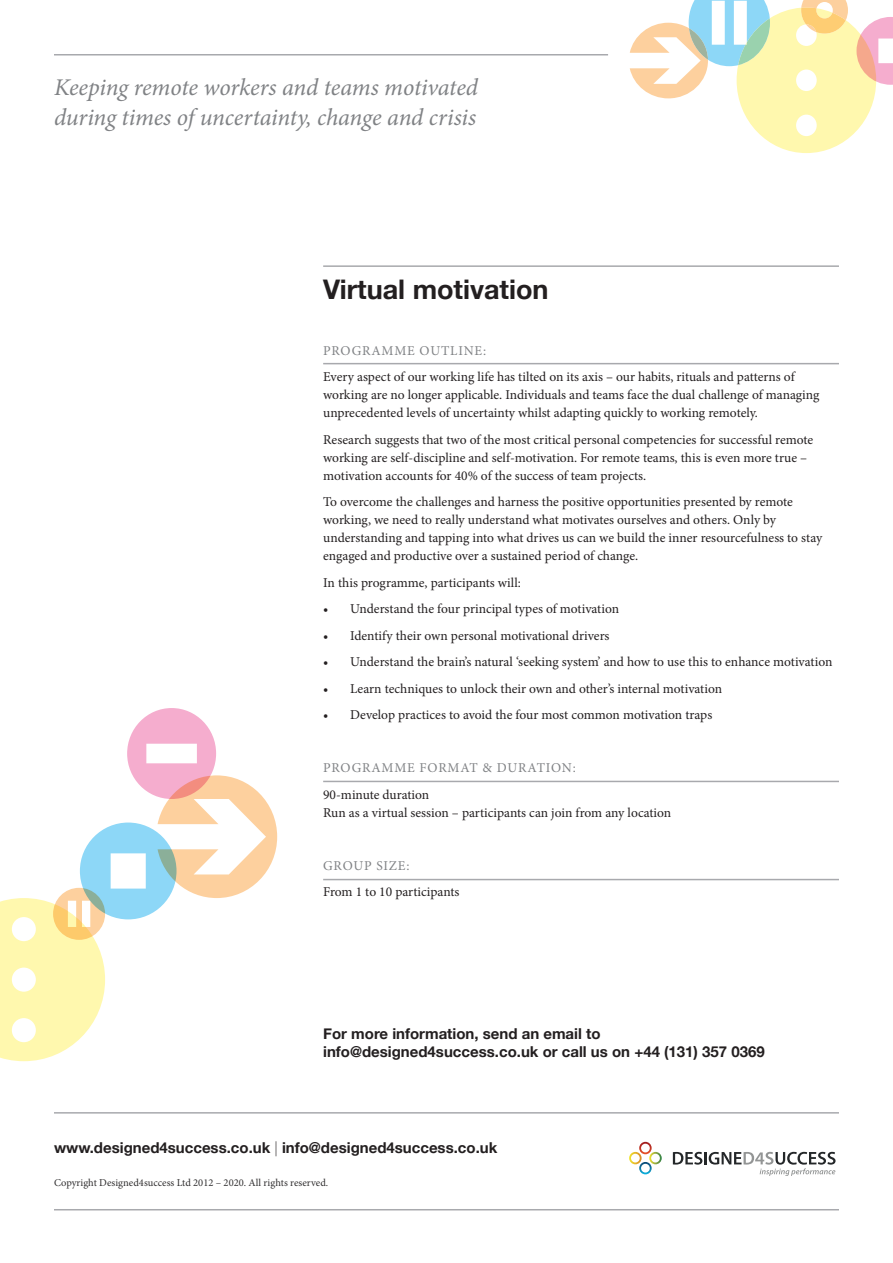
<style>
.page{position:relative;width:893px;height:1263px;background:#fff}
.page>*{position:absolute;margin:0;border:0;box-sizing:border-box;transform-origin:0 0}
.t1{font:700 27px "Helvetica Neue";color:#231f20}
.t2{font:italic 24px/30px "Minion Pro";letter-spacing:-.01em;color:#808285}
.t3{font:700 15px/18px "Helvetica Neue";color:#231f20}
.t4{font:13.5px/18px "Minion Pro";letter-spacing:-.005em;color:#231f20}
.t5{font:13.5px "Minion Pro";letter-spacing:.06em;color:#808285}
.t6{font:10.5px "Minion Pro";color:#312f30}
.s1{font-weight:100}
</style>
<div class="page">
<hr style="left:54px;top:54px;width:554px;height:2px;background:#a8a9ad">
<hr style="left:54px;top:1209px;width:785px;height:1px;background:#a8a9ad">
<svg style="left:673px;top:1152px;width:162px;height:24px"></svg>
<svg style="left:629px;top:1142px;width:33px;height:32px"></svg>
<hr style="left:323px;top:265px;width:516px;height:2px;background:#a8a9ad">
<hr style="left:54px;top:1112px;width:785px;height:1px;background:#a8a9ad">
<hr style="left:323px;top:363px;width:516px;height:1px;background:#a8a9ad">
<hr style="left:323px;top:781px;width:516px;height:1px;background:#a8a9ad">
<hr style="left:323px;top:879px;width:516px;height:1px;background:#a8a9ad">
<svg style="left:630px;top:0;width:263px;height:153px"></svg>
<svg style="left:0;top:708px;width:277px;height:353px"></svg>
<h2 class="t2" style="left:54px;top:73px;width:425px">Keeping remote workers and teams motivated during times of uncertainty, change and crisis</h2>
<h1 class="t1" style="left:323px;top:268px;width:227px">Virtual motivation</h1>
<p class="t5" style="left:323px;top:341px;width:164px">PROGRAMME OUTLINE:</p>
<p class="t4" style="left:323px;top:368px;width:498px">Every aspect of our working life has tilted on its axis – our habits, rituals and patterns of working are no longer applicable. Individuals and teams face the dual challenge of managing unprecedented levels of uncertainty whilst adapting quickly to working remotely.</p>
<p class="t4" style="left:323px;top:430px;width:492px">Research suggests that two of the most critical personal competencies for successful remote working are self-discipline and self-motivation. For remote teams, this is even more true – motivation accounts for 40% of the success of team projects.</p>
<p class="t4" style="left:323px;top:493px;width:500px">To overcome the challenges and harness the positive opportunities presented by remote working, we need to really understand what motivates ourselves and others. Only by understanding and tapping into what drives us can we build the inner resourcefulness to stay engaged and productive over a sustained period of change.</p>
<p class="t4" style="left:323px;top:573px;width:199px">In this programme, participants will:</p>
<p class="t4" style="left:323px;top:600px;width:297px">• Understand the four principal types of motivation</p>
<p class="t4" style="left:323px;top:626px;width:288px">• Identify their own personal motivational drivers</p>
<p class="t4" style="left:323px;top:653px;width:511px">• Understand the brain’s natural ‘seeking system’ and how to use this to enhance motivation</p>
<p class="t4" style="left:323px;top:679px;width:400px">• Learn techniques to unlock their own and other’s internal motivation</p>
<p class="t4" style="left:323px;top:706px;width:391px">• Develop practices to avoid the four most common motivation traps</p>
<p class="t5" style="left:323px;top:759px;width:254px">PROGRAMME FORMAT &amp; DURATION:</p>
<p class="t4" style="left:323px;top:785px;width:350px">90-minute duration<br>Run as a virtual session – participants can join from any location</p>
<p class="t5" style="left:323px;top:856px;width:88px">GROUP SIZE:</p>
<p class="t4" style="left:323px;top:883px;width:138px">From 1 to 10 participants</p>
<p class="t3" style="left:323px;top:1025px;width:443px">For more information, send an email to info@designed4success.co.uk or call us on +44 (131) 357 0369</p>
<p class="t3" style="left:54px;top:1139px;width:445px">www.designed4success.co.uk <span class="s1">|</span> info@designed4success.co.uk</p>
<p class="t6" style="left:54px;top:1175px;width:276px">Copyright Designed4success Ltd 2012 – 2020. All rights reserved.</p>
</div>
